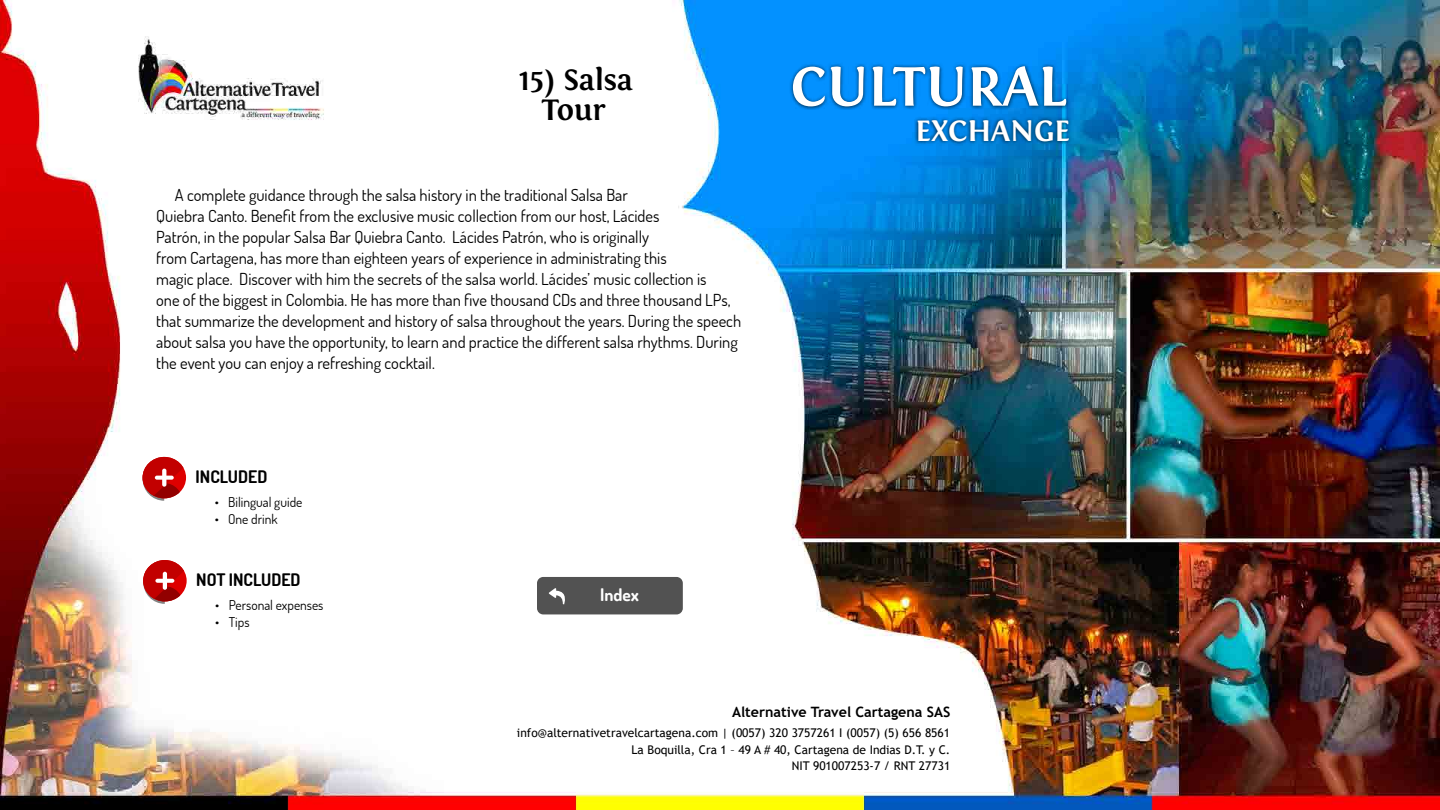
<style>
.page{position:relative;width:1440px;height:810px;background:#fff}
.page>*{position:absolute;margin:0;border:0;box-sizing:border-box;transform-origin:0 0}
.t1{font:700 57.75px "Fontin";color:#fff}
.t2{font:700 30.75px/30.8px "Fontin";color:#000;text-align:center}
.t3{font:700 30.75px "Fontin";color:#fff}
.t4{font:700 17.4px "Dosis";color:#fff}
.t5{font:700 17.25px "Dosis";color:#000}
.t6{font:16.5px/21px "Dosis";color:#000}
.t7{font:700 14.25px "Trebuchet MS";color:#000}
.t8{font:13.5px "Dosis";color:#000}
.t9{font:12px/16.5px "Trebuchet MS";color:#000;text-align:right}
</style>
<div class="page">
<img style="left:0;top:0;width:1440px;height:810px">
<div style="left:537px;top:577px;width:146px;height:37px;background:#525252;border-radius:6px"></div>
<svg style="left:549px;top:588px;width:16px;height:16px"></svg>
<svg style="left:143px;top:457px;width:43px;height:44px"></svg>
<svg style="left:143px;top:560px;width:44px;height:44px"></svg>
<div style="left:914px;top:117px;width:159px;height:29px;background:#000;opacity:.75"></div>
<div style="left:789px;top:62px;width:281px;height:48px;background:#000;opacity:.75"></div>
<h2 class="t2" style="left:519px;top:64px;width:115px">15) Salsa<br>Tour</h2>
<p class="t6" style="left:156px;top:184px;width:587px;text-indent:19px">A complete guidance through the salsa history in the traditional Salsa Bar<br>Quiebra Canto. Benefit from the exclusive music collection from our host, Lácides<br>Patrón, in the popular Salsa Bar Quiebra Canto. Lácides Patrón, who is originally<br>from Cartagena, has more than eighteen years of experience in administrating this<br>magic place. Discover with him the secrets of the salsa world. Lácides’ music collection is<br>one of the biggest in Colombia. He has more than five thousand CDs and three thousand LPs, that summarize the development and history of salsa throughout the years. During the speech about salsa you have the opportunity, to learn and practice the different salsa rhythms. During the event you can enjoy a refreshing cocktail.</p>
<p class="t5" style="left:196px;top:465px;width:73px">INCLUDED</p>
<p class="t8" style="left:215px;top:493px;width:89px">• Bilingual guide</p>
<p class="t8" style="left:215px;top:510px;width:64px">• One drink</p>
<p class="t5" style="left:196px;top:569px;width:106px">NOT INCLUDED</p>
<p class="t8" style="left:215px;top:596px;width:110px">• Personal expenses</p>
<p class="t8" style="left:215px;top:613px;width:36px">• Tips</p>
<p class="t4" style="left:600px;top:584px;width:41px">Index</p>
<h1 class="t1" style="left:790px;top:54px;width:277px">CULTURAL</h1>
<h2 class="t3" style="left:915px;top:114px;width:157px">EXCHANGE</h2>
<p class="t7" style="left:732px;top:703px;width:220px">Alternative Travel Cartagena SAS</p>
<p class="t9" style="left:517px;top:725px;width:435px">info@alternativetravelcartagena.com | (0057) 320 3757261 I (0057) (5) 656 8561<br>La Boquilla, Cra 1 – 49 A # 40, Cartagena de Indias D.T. y C.<br>NIT 901007253-7 / RNT 27731</p>
</div>
